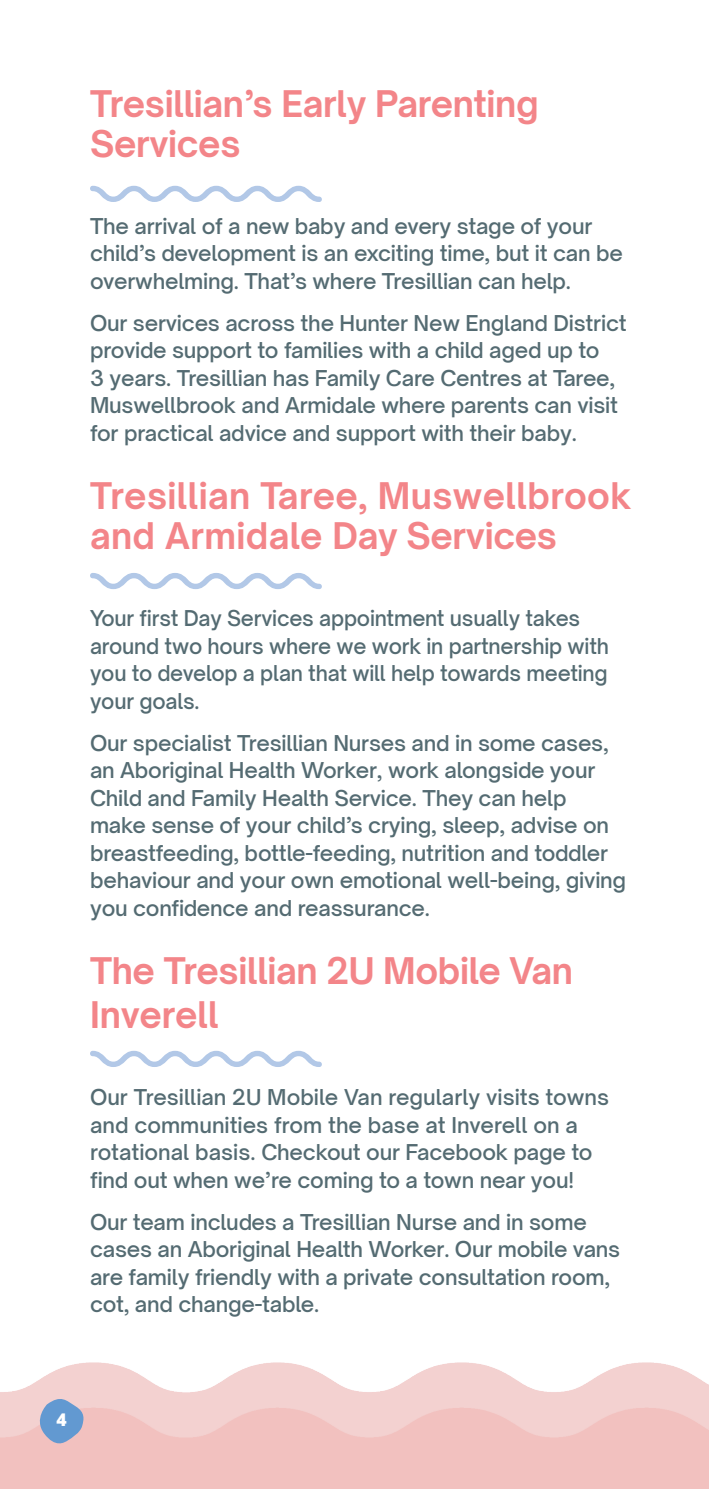
<style>
.page{position:relative;width:709px;height:1489px;background:#fff}
.page>*{position:absolute;margin:0;border:0;box-sizing:border-box;transform-origin:0 0}
._2015_text{font:700 35px/40px "Open Sauce Sans";letter-spacing:-.01em;color:#f38589}
.March_text_9_12_-_3{font:700 35px/40px "Open Sauce Sans";letter-spacing:.01em;color:#f38589}
._2015_text-2{font:500 21.25px/27.5px "Open Sauce Sans";letter-spacing:-.01em;color:#546b72}
.March_text_9_12_-_3-2{font:500 21.25px/27.5px "Open Sauce Sans";letter-spacing:-.01em;color:#546b72}
._2015_text-3{font:800 17.5px "Open Sans";color:#fff}
</style>
<div class="page">
<svg style="left:33px;top:1393px;width:52px;height:54px;background:#a8b0cc"></svg>
<svg style="left:90px;top:1050px;width:232px;height:16px"></svg>
<svg style="left:90px;top:573px;width:232px;height:16px"></svg>
<svg style="left:90px;top:186px;width:232px;height:16px"></svg>
<p class="_2015_text" style="left:90px;top:83px;width:450px">Tresillian’s Early Parenting<br>Services</p>
<p class="_2015_text-2" style="left:90px;top:212px;width:534px">The arrival of a new baby and every stage of your child’s development is an exciting time, but it can be overwhelming. That’s where Tresillian can help.</p>
<p class="March_text_9_12_-_3-2" style="left:90px;top:308px;width:538px">Our services across the Hunter New England District provide support to families with a child aged up to<br>3 years. Tresillian has Family Care Centres at Taree, Muswellbrook and Armidale where parents can visit for practical advice and support with their baby.</p>
<p class="March_text_9_12_-_3" style="left:90px;top:475px;width:543px">Tresillian Taree, Muswellbrook and Armidale Day Services</p>
<p class="_2015_text-2" style="left:90px;top:604px;width:520px">Your first Day Services appointment usually takes around two hours where we work in partnership with you to develop a plan that will help towards meeting your goals.</p>
<p class="_2015_text-2" style="left:90px;top:728px;width:537px">Our specialist Tresillian Nurses and in some cases, an Aboriginal Health Worker, work alongside your Child and Family Health Service. They can help make sense of your child’s crying, sleep, advise on breastfeeding, bottle-feeding, nutrition and toddler behaviour and your own emotional well-being, giving you confidence and reassurance.</p>
<p class="_2015_text" style="left:90px;top:950px;width:484px">The Tresillian 2U Mobile Van</p>
<p class="_2015_text" style="left:90px;top:994px;width:130px">Inverell</p>
<p class="_2015_text-2" style="left:90px;top:1083px;width:520px">Our Tresillian 2U Mobile Van regularly visits towns and communities from the base at Inverell on a rotational basis. Checkout our Facebook page to find out when we’re coming to a town near you!</p>
<p class="_2015_text-2" style="left:90px;top:1207px;width:532px">Our team includes a Tresillian Nurse and in some cases an Aboriginal Health Worker. Our mobile vans are family friendly with a private consultation room, cot, and change-table.</p>
<p class="_2015_text-3" style="left:57px;top:1405px;width:12px">4</p>
</div>
